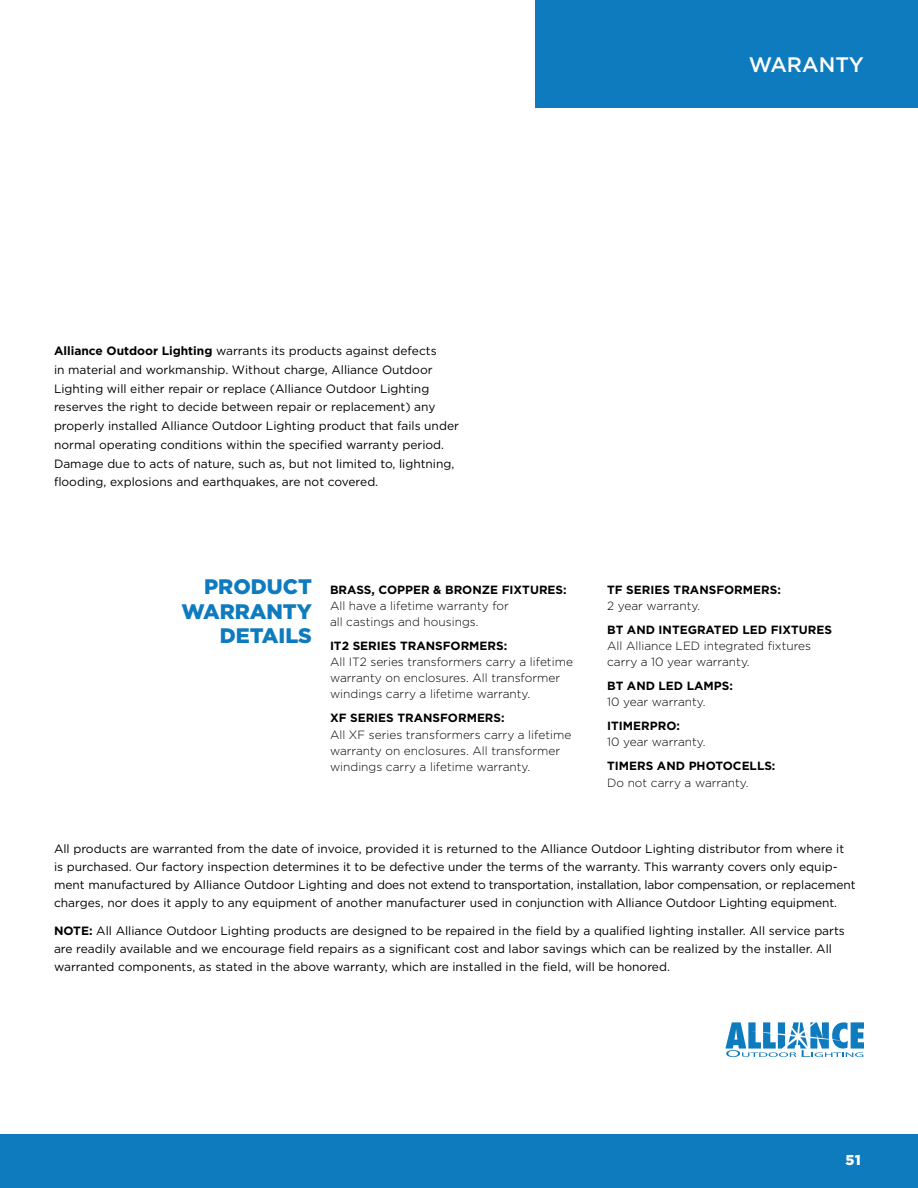
<style>
.page{position:relative;width:918px;height:1188px;background:#fff}
.page>*{position:absolute;margin:0;border:0;box-sizing:border-box;transform-origin:0 0}
.t1{font:900 21px/24.5px "Gotham";color:#0e7bbf;text-align:right}
.t2{font:500 21px "Gotham";color:#fff}
.t3{font:900 14.25px "Gotham";color:#fff}
.t4{font:12px/18.8px "Gotham";color:#000}
.t5{font:300 11.85px/16.2px "Gotham";color:#000}
.t6{font:700 11.85px "Gotham";color:#000}
.s1{font-weight:700}
</style>
<div class="page">
<div style="left:0;top:1134px;width:918px;height:54px;background:#0e7bbf"></div>
<div style="left:535px;top:0;width:383px;height:108px;background:#0e7bbf"></div>
<svg style="left:725px;top:1022px;width:139px;height:35px"></svg>
<h1 class="t2" style="left:749px;top:51px;width:117px">WARANTY</h1>
<p class="t4" style="left:54px;top:341px;width:406px"><span class="s1">Alliance Outdoor Lighting</span> warrants its products against defects<br>in material and workmanship. Without charge, Alliance Outdoor Lighting will either repair or replace (Alliance Outdoor Lighting reserves the right to decide between repair or replacement) any properly installed Alliance Outdoor Lighting product that fails under normal operating conditions within the specified warranty period.<br>Damage due to acts of nature, such as, but not limited to, lightning, flooding, explosions and earthquakes, are not covered.</p>
<h1 class="t1" style="left:182px;top:574px;width:132px">PRODUCT<br>WARRANTY<br>DETAILS</h1>
<p class="t6" style="left:330px;top:582px;width:238px">BRASS, COPPER &amp; BRONZE FIXTURES:</p>
<p class="t5" style="left:330px;top:597px;width:180px">All have a lifetime warranty for all castings and housings.</p>
<p class="t6" style="left:330px;top:638px;width:179px">IT2 SERIES TRANSFORMERS:</p>
<p class="t5" style="left:330px;top:654px;width:244px">All IT2 series transformers carry a lifetime warranty on enclosures. All transformer windings carry a lifetime warranty.</p>
<p class="t6" style="left:330px;top:710px;width:176px">XF SERIES TRANSFORMERS:</p>
<p class="t5" style="left:330px;top:726px;width:243px">All XF series transformers carry a lifetime warranty on enclosures. All transformer windings carry a lifetime warranty.</p>
<p class="t6" style="left:607px;top:582px;width:175px">TF SERIES TRANSFORMERS:</p>
<p class="t5" style="left:607px;top:597px;width:95px">2 year warranty.</p>
<p class="t6" style="left:607px;top:622px;width:226px">BT AND INTEGRATED LED FIXTURES</p>
<p class="t5" style="left:607px;top:637px;width:205px">All Alliance LED integrated fixtures carry a 10 year warranty.</p>
<p class="t6" style="left:607px;top:678px;width:127px">BT AND LED LAMPS:</p>
<p class="t5" style="left:607px;top:694px;width:100px">10 year warranty.</p>
<p class="t6" style="left:607px;top:718px;width:74px">ITIMERPRO:</p>
<p class="t5" style="left:607px;top:734px;width:100px">10 year warranty.</p>
<p class="t6" style="left:607px;top:758px;width:170px">TIMERS AND PHOTOCELLS:</p>
<p class="t5" style="left:607px;top:774px;width:143px">Do not carry a warranty.</p>
<p class="t4" style="left:54px;top:839px;width:803px;line-height:18px">All products are warranted from the date of invoice, provided it is returned to the Alliance Outdoor Lighting distributor from where it is purchased. Our factory inspection determines it to be defective under the terms of the warranty. This warranty covers only equip&shy;ment manufactured by Alliance Outdoor Lighting and does not extend to transportation, installation, labor compensation, or replacement charges, nor does it apply to any equipment of another manufacturer used in conjunction with Alliance Outdoor Lighting equipment.</p>
<p class="t4" style="left:54px;top:922px;width:792px;line-height:18px"><span class="s1">NOTE:</span> All Alliance Outdoor Lighting products are designed to be repaired in the field by a qualified lighting installer. All service parts are readily available and we encourage field repairs as a significant cost and labor savings which can be realized by the installer. All warranted components, as stated in the above warranty, which are installed in the field, will be honored.</p>
<p class="t3" style="left:846px;top:1150px;width:17px">51</p>
</div>
